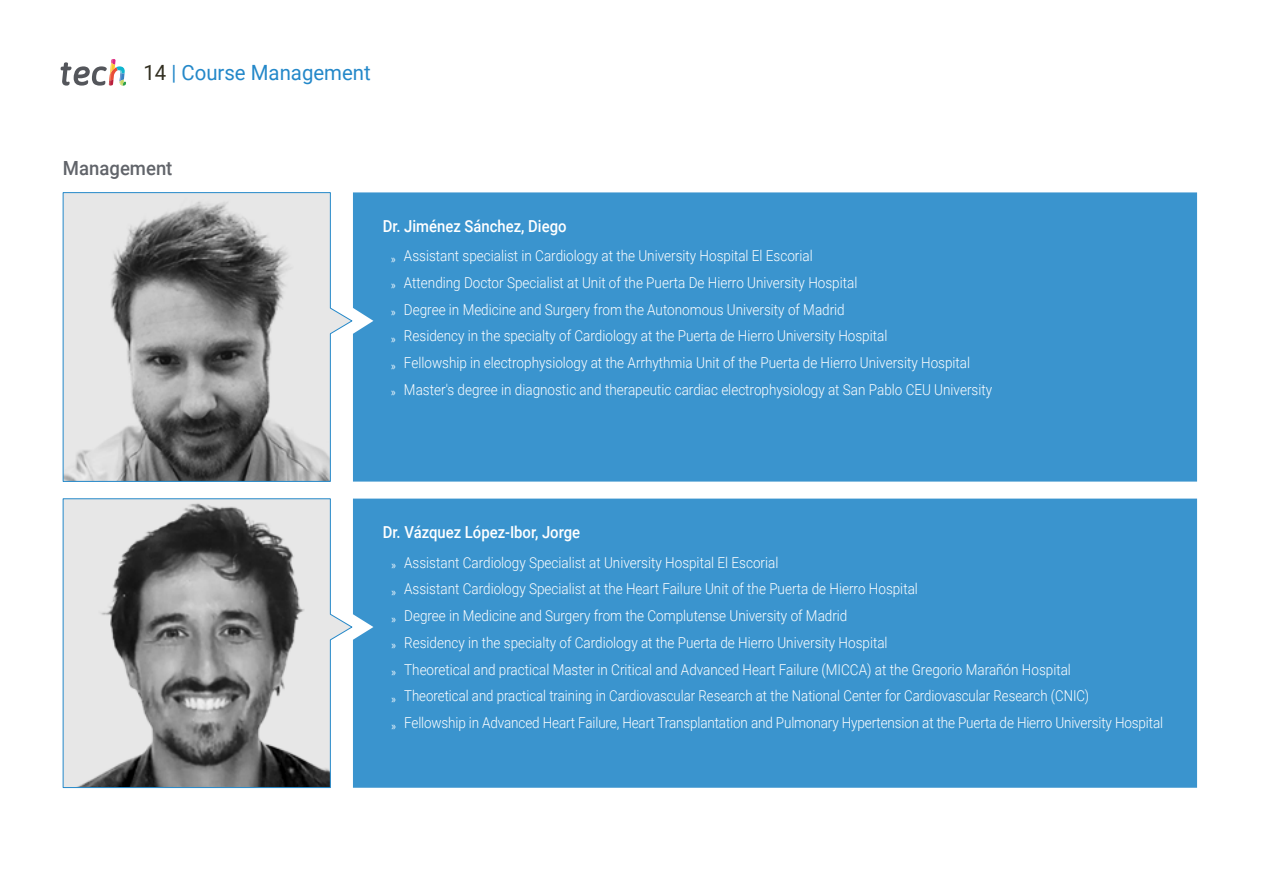
<style>
.page{position:relative;width:1263px;height:893px;background:#fff}
.page>*{position:absolute;margin:0;border:0;box-sizing:border-box;transform-origin:0 0}
.t1{font:21px "Roboto";color:#2488c9}
.t2{font:500 19.5px "Roboto";color:#61646a;scale:.95 1}
.t3{font:500 16.5px "Roboto";color:#fff;scale:.9 1}
.t4{font:300 15px/26.7px "Roboto";color:#fff;scale:.9 1}
.s1{color:#312e20}
</style>
<div class="page">
<svg style="left:61px;top:59px;width:65px;height:27px"></svg>
<div style="left:353px;top:192px;width:844px;height:290px;background:#3a94ce"></div>
<div style="left:353px;top:499px;width:844px;height:289px;background:#3a94ce"></div>
<svg style="left:63px;top:192px;width:290px;height:290px;background:#aeafb0"></svg>
<svg style="left:63px;top:498px;width:290px;height:290px;background:#a4a5a6"></svg>
<h1 class="t1" style="left:144px;top:57px;width:229px"><span class="s1">14</span> | Course Management</h1>
<h2 class="t2" style="left:63px;top:154px;width:117px">Management</h2>
<p class="t3" style="left:383px;top:214px;width:206px">Dr. Jiménez Sánchez, Diego</p>
<p class="t4" style="left:391px;top:242px;width:669px"><sub>»</sub> Assistant specialist in Cardiology at the University Hospital El Escorial<br><sub>»</sub> Attending Doctor Specialist at Unit of the Puerta De Hierro University Hospital<br><sub>»</sub> Degree in Medicine and Surgery from the Autonomous University of Madrid<br><sub>»</sub> Residency in the specialty of Cardiology at the Puerta de Hierro University Hospital<br><sub>»</sub> Fellowship in electrophysiology at the Arrhythmia Unit of the Puerta de Hierro University Hospital<br><sub>»</sub> Master's degree in diagnostic and therapeutic cardiac electrophysiology at San Pablo CEU University</p>
<p class="t3" style="left:383px;top:521px;width:221px">Dr. Vázquez López-Ibor, Jorge</p>
<p class="t4" style="left:391px;top:548px;width:859px"><sub>»</sub> Assistant Cardiology Specialist at University Hospital El Escorial<br><sub>»</sub> Assistant Cardiology Specialist at the Heart Failure Unit of the Puerta de Hierro Hospital<br><sub>»</sub> Degree in Medicine and Surgery from the Complutense University of Madrid<br><sub>»</sub> Residency in the specialty of Cardiology at the Puerta de Hierro University Hospital<br><sub>»</sub> Theoretical and practical Master in Critical and Advanced Heart Failure (MICCA) at the Gregorio Marañón Hospital<br><sub>»</sub> Theoretical and practical training in Cardiovascular Research at the National Center for Cardiovascular Research (CNIC)<br><sub>»</sub> Fellowship in Advanced Heart Failure, Heart Transplantation and Pulmonary Hypertension at the Puerta de Hierro University Hospital</p>
</div>
